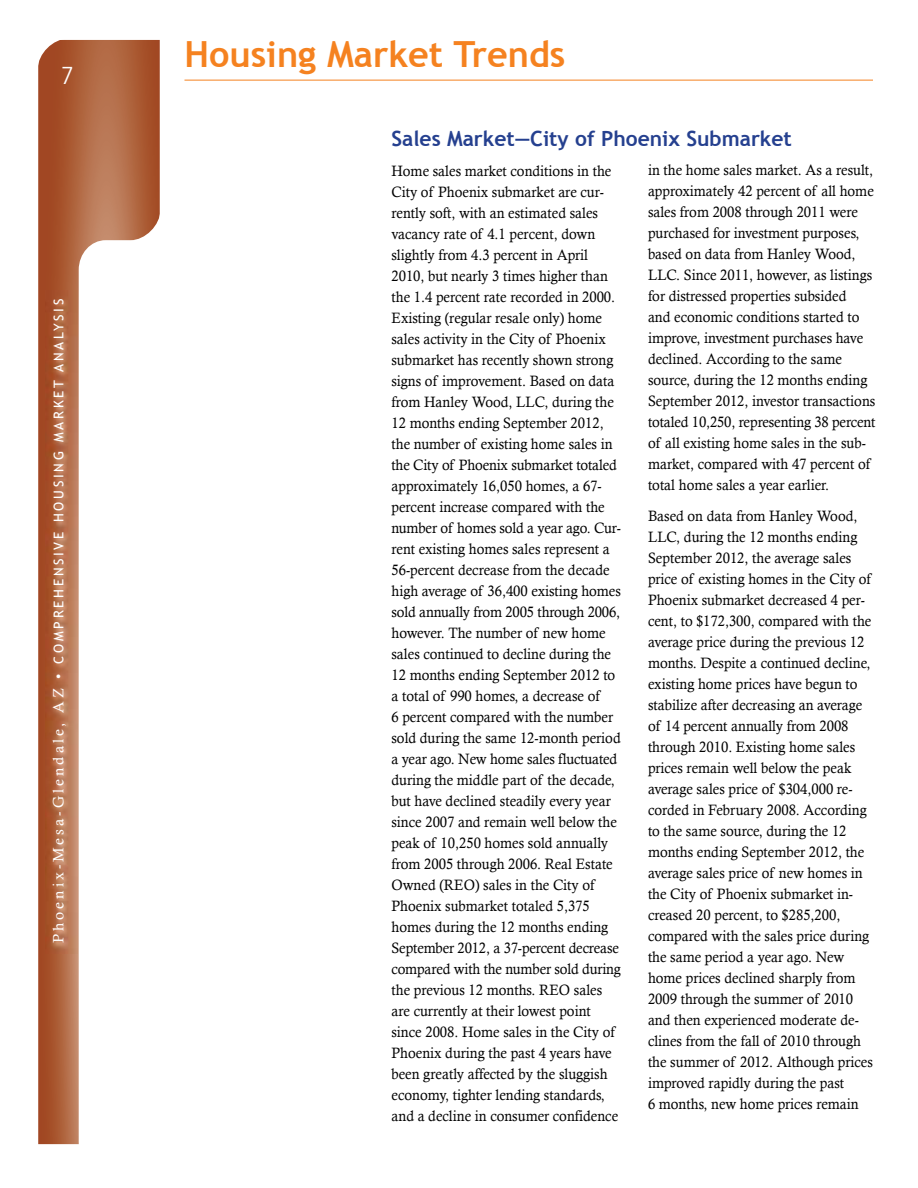
<style>
.page{position:relative;width:918px;height:1188px;background:#fff}
.page>*{position:absolute;margin:0;border:0;box-sizing:border-box;transform-origin:0 0}
.level1{font:700 36px "Trebuchet MS";color:#f58220}
.t1{font:300 27px "Rotis Sans Serif";color:#fff}
.level2{font:700 21px "Trebuchet MS";color:#25408f}
.t2{font:15px/21px "Calisto";color:#000;scale:.95 1}
.t3{font:13.5px "Trebuchet MS";letter-spacing:.2em;color:#fff}
.s1{font-family:"Calisto";font-size:15px}
</style>
<div class="page">
<svg style="left:38px;top:40px;width:122px;height:1104px;background:#ad603c"></svg>
<svg style="left:79px;top:240px;width:81px;height:904px"></svg>
<svg style="left:38px;top:39px;width:30px;height:30px"></svg>
<svg style="left:130px;top:210px;width:30px;height:36px"></svg>
<img style="left:46px;top:290px;width:31px;height:663px">
<hr style="left:184px;top:80px;width:689px;height:1px;background:#f58220">
<h2 class="t1" style="left:61px;top:60px;width:14px">7</h2>
<p class="t3" style="left:51px;top:943px;width:646px;rotate:-90deg"><span class="s1">Phoenix-Mesa-Glendale, AZ •</span> COMPREHENSIVE HOUSING MARKET ANALYSIS</p>
<p class="level1" style="left:184px;top:32px;width:382px">Housing Market Trends</p>
<p class="level2" style="left:392px;top:125px;width:402px">Sales Market—City of Phoenix Submarket</p>
<p class="t2" style="left:392px;top:160px;width:243px">Home sales market conditions in the City of Phoenix submarket are cur&shy;rently soft, with an estimated sales vacancy rate of 4.1 percent, down slightly from 4.3 percent in April 2010, but nearly 3 times higher than the 1.4 percent rate recorded in 2000.<br>Existing (regular resale only) home sales activity in the City of Phoenix submarket has recently shown strong signs of improvement. Based on data from Hanley Wood, LLC, during the 12 months ending September 2012, the number of existing home sales in the City of Phoenix submarket totaled approximately 16,050 homes, a 67- percent increase compared with the number of homes sold a year ago. Cur&shy;rent existing homes sales represent a 56-percent decrease from the decade high average of 36,400 existing homes sold annually from 2005 through 2006, however. The number of new home sales continued to decline during the 12 months ending September 2012 to a total of 990 homes, a decrease of<br>6 percent compared with the number sold during the same 12-month period a year ago. New home sales fluctuated during the middle part of the decade, but have declined steadily every year since 2007 and remain well below the peak of 10,250 homes sold annually from 2005 through 2006. Real Estate Owned (REO) sales in the City of Phoenix submarket totaled 5,375 homes during the 12 months ending September 2012, a 37-percent decrease compared with the number sold during the previous 12 months. REO sales are currently at their lowest point since 2008. Home sales in the City of Phoenix during the past 4 years have been greatly affected by the sluggish economy, tighter lending standards, and a decline in consumer confidence</p>
<p class="t2" style="left:648px;top:159px;width:241px">in the home sales market. As a result, approximately 42 percent of all home sales from 2008 through 2011 were purchased for investment purposes, based on data from Hanley Wood, LLC. Since 2011, however, as listings for distressed properties subsided<br>and economic conditions started to improve, investment purchases have declined. According to the same source, during the 12 months ending September 2012, investor transactions totaled 10,250, representing 38 percent of all existing home sales in the sub&shy;market, compared with 47 percent of total home sales a year earlier.</p>
<p class="t2" style="left:648px;top:506px;width:238px">Based on data from Hanley Wood, LLC, during the 12 months ending September 2012, the average sales price of existing homes in the City of Phoenix submarket decreased 4 per&shy;cent, to $172,300, compared with the average price during the previous 12 months. Despite a continued decline, existing home prices have begun to stabilize after decreasing an average of 14 percent annually from 2008 through 2010. Existing home sales prices remain well below the peak average sales price of $304,000 re&shy;corded in February 2008. According to the same source, during the 12 months ending September 2012, the average sales price of new homes in the City of Phoenix submarket in&shy;creased 20 percent, to $285,200, compared with the sales price during the same period a year ago. New home prices declined sharply from 2009 through the summer of 2010 and then experienced moderate de&shy;clines from the fall of 2010 through the summer of 2012. Although prices improved rapidly during the past<br>6 months, new home prices remain</p>
</div>
